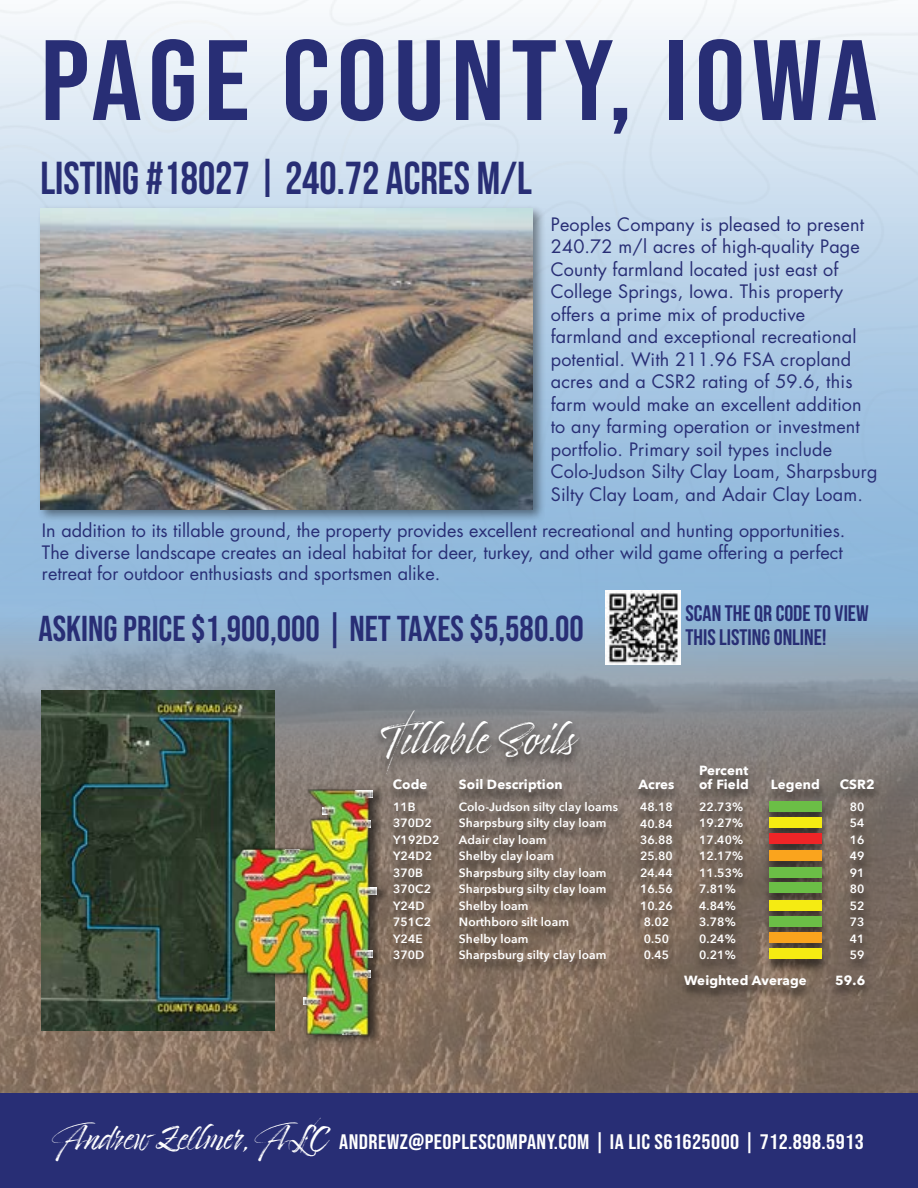
<style>
.page{position:relative;width:918px;height:1188px;background:#fff}
.page>*{position:absolute;margin:0;border:0;box-sizing:border-box;transform-origin:0 0}
.t1{font:114px "Bebas Neue";letter-spacing:.05em;color:#282e75;scale:1.11 1}
.t2{font:700 46.05px "Bebas Neue";color:#282e75;scale:.94 1}
.t3{font:38.1px "Timberline";letter-spacing:.03em;color:#fff;scale:.94 1}
.t4{font:36px "Bebas Neue";color:#282e75}
.t5{font:700 22.5px/24px "Bebas Neue";color:#282e75}
.t6{font:21px "Bebas Neue";letter-spacing:.02em;color:#fff;scale:1.08 1}
.t7{font:18px/22.5px "Futura Std";letter-spacing:.01em;color:#282e75}
.t8{font:700 13.2px "Avenir Next";letter-spacing:.01em;color:#fff}
.t9{font:600 12px/16.5px "Avenir Next";letter-spacing:.01em;color:#fff}
.s1{font-family:"Timberline";font-size:30px}
</style>
<div class="page">
<img style="left:0;top:697px;width:918px;height:397px">
<img style="left:0;top:0;width:918px;height:697px">
<div style="left:37px;top:205px;width:509px;height:317px;background:#000;opacity:.43"></div>
<img style="left:40px;top:208px;width:492px;height:301px">
<img style="left:41px;top:690px;width:233px;height:340px">
<div style="left:0;top:1094px;width:918px;height:94px;background:#282e75"></div>
<div style="left:373px;top:709px;width:510px;height:293px;background:#000;opacity:.6"></div>
<div style="left:769px;top:802px;width:53px;height:10px;background:#6bbe46"></div>
<div style="left:769px;top:818px;width:53px;height:10px;background:#f5eb12"></div>
<div style="left:769px;top:834px;width:53px;height:10px;background:#ee2527"></div>
<div style="left:769px;top:851px;width:53px;height:10px;background:#faa41d"></div>
<div style="left:769px;top:883px;width:53px;height:10px;background:#6bbe46"></div>
<div style="left:769px;top:867px;width:53px;height:10px;background:#6bbe46"></div>
<div style="left:769px;top:900px;width:53px;height:11px;background:#f5eb12"></div>
<div style="left:769px;top:916px;width:53px;height:10px;background:#6bbe46"></div>
<div style="left:769px;top:932px;width:53px;height:11px;background:#faa41d"></div>
<div style="left:769px;top:949px;width:53px;height:10px;background:#f5eb12"></div>
<div style="left:234px;top:786px;width:156px;height:259px;background:#000;opacity:.58"></div>
<img style="left:227px;top:780px;width:156px;height:265px">
<img style="left:605px;top:590px;width:76px;height:75px">
<h1 class="t1" style="left:40px;top:16px;width:756px">PAGE COUNTY, IOWA</h1>
<h2 class="t2" style="left:40px;top:153px;width:524px">LISTING #18027 | 240.72 ACRES M/L</h2>
<p class="t7" style="left:551px;top:213px;width:328px">Peoples Company is pleased to present 240.72 m/l acres of high-quality Page County farmland located just east of College Springs, Iowa. This property offers a prime mix of productive farmland and exceptional recreational potential. With 211.96 FSA cropland acres and a CSR2 rating of 59.6, this farm would make an excellent addition to any farming operation or investment portfolio. Primary soil types include Colo-Judson Silty Clay Loam, Sharpsburg Silty Clay Loam, and Adair Clay Loam.</p>
<p class="t7" style="left:42px;top:520px;width:805px;line-height:21.6px">In addition to its tillable ground, the property provides excellent recreational and hunting opportunities.<br>The diverse landscape creates an ideal habitat for deer, turkey, and other wild game offering a perfect retreat for outdoor enthusiasts and sportsmen alike.</p>
<h3 class="t4" style="left:39px;top:609px;width:547px">ASKING PRICE $1,900,000 | NET TAXES $5,580.00</h3>
<h3 class="t3" style="left:379px;top:717px;width:210px">Tillable Soils</h3>
<p class="t5" style="left:686px;top:601px;width:185px">SCAN THE QR CODE TO VIEW<br>THIS LISTING ONLINE!</p>
<p class="t8" style="left:699px;top:762px;width:51px">Percent</p>
<p class="t8" style="left:393px;top:777px;width:36px">Code</p>
<p class="t8" style="left:459px;top:777px;width:105px">Soil Description</p>
<p class="t8" style="left:638px;top:777px;width:38px">Acres</p>
<p class="t8" style="left:699px;top:776px;width:51px">of Field</p>
<p class="t8" style="left:771px;top:777px;width:50px">Legend</p>
<p class="t9" style="left:393px;top:798px;width:48px">11B<br>370D2<br>Y192D2<br>Y24D2<br>370B<br>370C2<br>Y24D<br>751C2<br>Y24E<br>370D</p>
<p class="t9" style="left:459px;top:798px;width:161px">Colo-Judson silty clay loams<br>Sharpsburg silty clay loam<br>Adair clay loam<br>Shelby clay loam<br>Sharpsburg silty clay loam<br>Sharpsburg silty clay loam<br>Shelby loam<br>Northboro silt loam<br>Shelby loam<br>Sharpsburg silty clay loam</p>
<p class="t9" style="left:640px;top:799px;width:34px;text-align:center">48.18<br>40.84<br>36.88<br>25.80<br>24.44<br>16.56<br>10.26<br>8.02<br>0.50<br>0.45</p>
<p class="t9" style="left:699px;top:798px;width:46px">22.73%<br>19.27%<br>17.40%<br>12.17%<br>11.53%<br>7.81%<br>4.84%<br>3.78%<br>0.24%<br>0.21%</p>
<p class="t8" style="left:840px;top:777px;width:36px">CSR2</p>
<p class="t9" style="left:850px;top:798px;width:16px;text-align:justify">80<br>54<br>16<br>49<br>91<br>80<br>52<br>73<br>41<br>59</p>
<p class="t8" style="left:684px;top:972px;width:124px">Weighted Average</p>
<p class="t8" style="left:835px;top:972px;width:32px">59.6</p>
<p class="t6" style="left:52px;top:1129px;width:753px"><span class="s1">Andrew Zellmer, ALC</span> ANDREWZ@PEOPLESCOMPANY.COM | IA LIC S61625000 | 712.898.5913</p>
</div>
